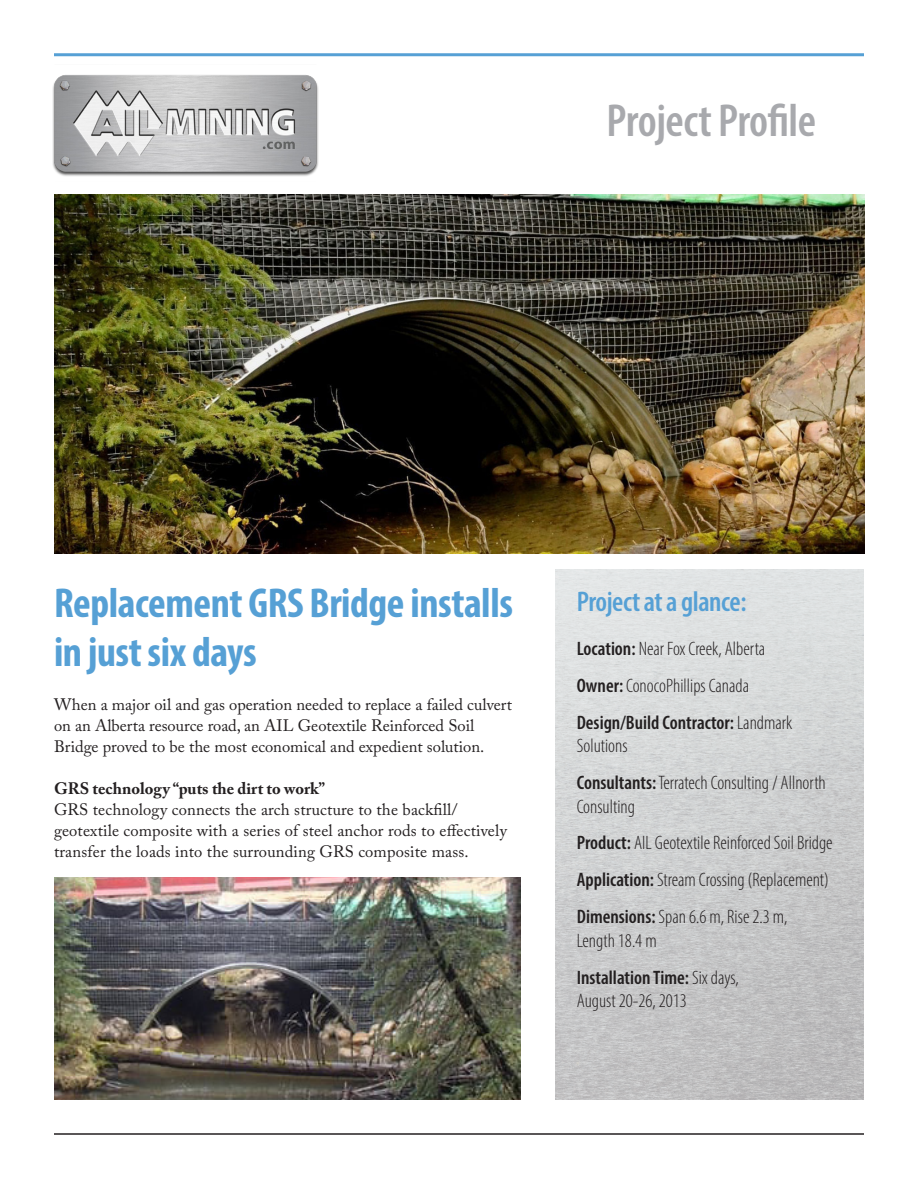
<style>
.page{position:relative;width:918px;height:1188px;background:#fff}
.page>*{position:absolute;margin:0;border:0;box-sizing:border-box;transform-origin:0 0}
.Profile{font:600 condensed 46.5px "Myriad Pro";letter-spacing:-.01em;color:#a8a9ad}
.Head{font:700 condensed 42px/49.5px "Myriad Pro";letter-spacing:-.01em;color:#56a0d5}
.Header_Red_2{font:600 condensed 28.5px "Myriad Pro";letter-spacing:-.015em;color:#56a0d5}
.Project_details{font:300 condensed 19.5px/23.4px "Myriad Pro";color:#231f20}
.Project_details-2{font:600 condensed 19.5px/23.4px "Myriad Pro";color:#231f20}
.copy{font:16.5px/21px "Adobe Caslon Pro";letter-spacing:.005em;color:#231f20}
.Sub_2{font:700 16.5px "Adobe Caslon Pro";color:#231f20}
.s1{font-weight:600}
.s2{font-weight:300}
</style>
<div class="page">
<img style="left:555px;top:569px;width:309px;height:530px">
<hr style="left:54px;top:1133px;width:810px;height:2px;background:#231f20">
<img style="left:54px;top:194px;width:810px;height:360px">
<img style="left:52px;top:75px;width:267px;height:101px">
<hr style="left:54px;top:53px;width:810px;height:3px;background:#56a0d5">
<img style="left:54px;top:878px;width:467px;height:221px">
<p class="Profile" style="left:607px;top:92px;width:211px">Project Profile</p>
<p class="Head" style="left:54px;top:577px;width:460px">Replacement GRS Bridge installs in just six days</p>
<p class="Header_Red_2" style="left:577px;top:584px;width:171px">Project at a glance:</p>
<p class="Project_details" style="left:577px;top:637px;width:190px"><span class="s1">Location:</span> Near Fox Creek, Alberta</p>
<p class="Project_details" style="left:577px;top:674px;width:174px"><span class="s1">Owner:</span> ConocoPhillips Canada</p>
<p class="Project_details-2" style="left:577px;top:710px;width:217px">Design/Build Contractor: <span class="s2">Landmark<br>Solutions</span></p>
<p class="Project_details" style="left:577px;top:771px;width:251px"><span class="s1">Consultants:</span> Terratech Consulting / Allnorth<br>Consulting</p>
<p class="Project_details" style="left:577px;top:831px;width:257px"><span class="s1">Product:</span> AIL Geotextile Reinforced Soil Bridge</p>
<p class="Project_details" style="left:577px;top:868px;width:254px"><span class="s1">Application:</span> Stream Crossing (Replacement)</p>
<p class="Project_details" style="left:577px;top:905px;width:212px"><span class="s1">Dimensions:</span> Span 6.6 m, Rise 2.3 m,<br>Length 18.4 m</p>
<p class="Project_details" style="left:577px;top:965px;width:164px"><span class="s1">Installation Time:</span> Six days,<br>August 20-26, 2013</p>
<p class="copy" style="left:54px;top:694px;width:460px">When a major oil and gas operation needed to replace a failed culvert on an Alberta resource road, an AIL Geotextile Reinforced Soil<br>Bridge proved to be the most economical and expedient solution.</p>
<p class="Sub_2" style="left:54px;top:778px;width:273px">GRS technology “puts the dirt to work”</p>
<p class="copy" style="left:54px;top:799px;width:454px">GRS technology connects the arch structure to the backfill/ geotextile composite with a series of steel anchor rods to effectively transfer the loads into the surrounding GRS composite mass.</p>
</div>
